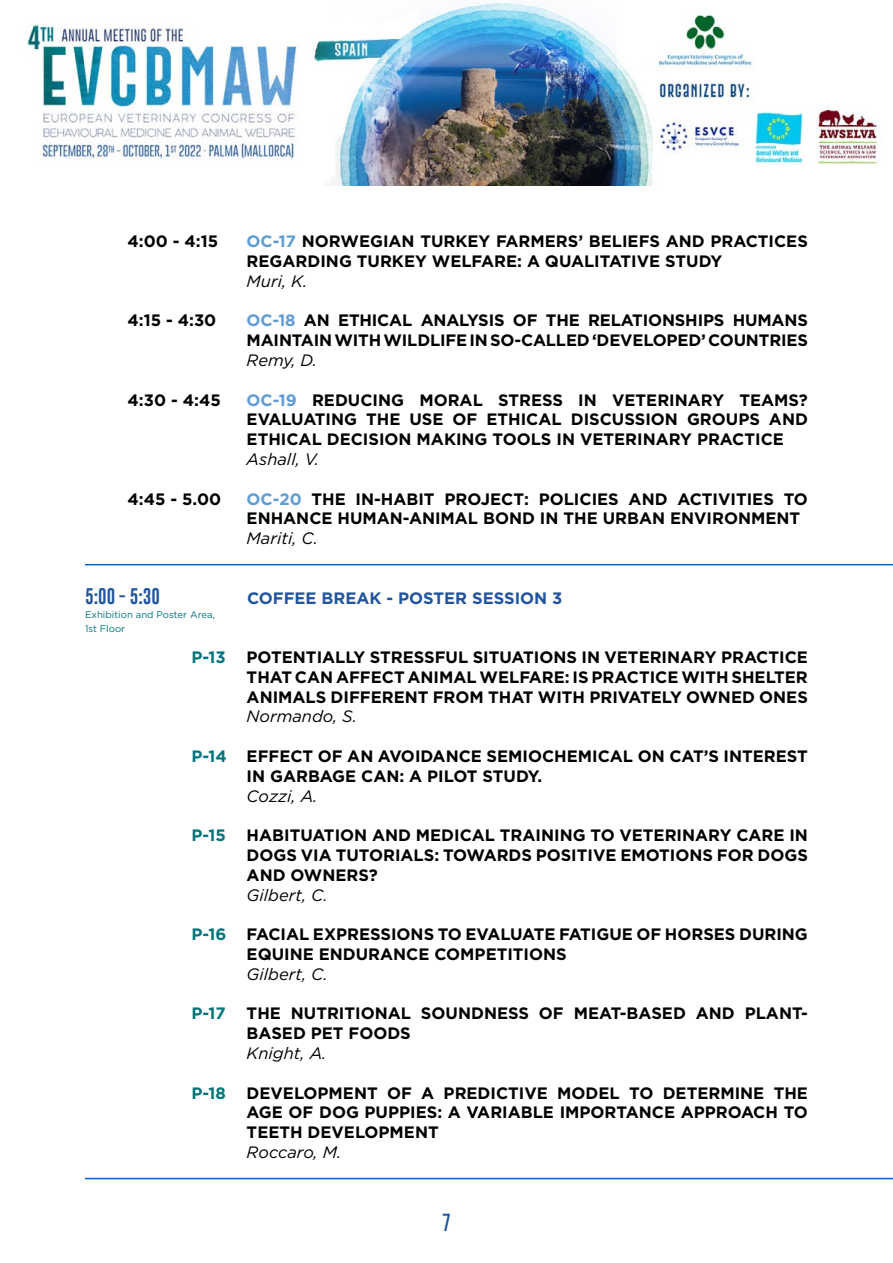
<style>
.page{position:relative;width:893px;height:1263px;background:#fff}
.page>*{position:absolute;margin:0;border:0;box-sizing:border-box;transform-origin:0 0}
.t1{font:100 18px "Gobold";color:#20549e}
.t2{font:700 16.5px/19.8px "Gotham";color:#000}
.t3{font:italic 16.5px "Gotham";color:#000}
.t4{font:700 16.5px "Gotham";color:#20549e}
.t5{font:700 16.5px "Gotham";color:#00757c}
.t6{font:16.5px "Gobold Extra 2";color:#20549e}
.t7{font:9.6px/13.8px "Gotham";color:#00757c}
.s1{color:#609cd3}
.s2{color:#00757c}
</style>
<div class="page">
<img style="left:26px;top:2px;width:853px;height:183px">
<hr style="left:85px;top:564px;width:808px;height:1px;background:#0563c1">
<hr style="left:85px;top:1178px;width:808px;height:1px;background:#0563c1">
<p class="t2" style="left:128px;top:231px;width:92px">4:00 - 4:15</p>
<p class="t2" style="left:247px;top:231px;width:563px"><span class="s1">OC-17</span> NORWEGIAN TURKEY FARMERS’ BELIEFS AND PRACTICES<br>REGARDING TURKEY WELFARE: A QUALITATIVE STUDY</p>
<p class="t3" style="left:247px;top:270px;width:62px">Muri, K.</p>
<p class="t2" style="left:128px;top:310px;width:90px">4:15 - 4:30</p>
<p class="t2" style="left:247px;top:310px;width:563px"><span class="s1">OC-18</span> AN ETHICAL ANALYSIS OF THE RELATIONSHIPS HUMANS<br>MAINTAIN WITH WILDLIFE IN SO-CALLED ‘DEVELOPED’ COUNTRIES</p>
<p class="t3" style="left:247px;top:349px;width:72px">Remy, D.</p>
<p class="t2" style="left:128px;top:390px;width:95px">4:30 - 4:45</p>
<p class="t2" style="left:247px;top:390px;width:563px;text-align:justify"><span class="s1">OC-19</span> REDUCING MORAL STRESS IN VETERINARY TEAMS?<br>EVALUATING THE USE OF ETHICAL DISCUSSION GROUPS AND ETHICAL DECISION MAKING TOOLS IN VETERINARY PRACTICE</p>
<p class="t3" style="left:247px;top:448px;width:74px">Ashall, V.</p>
<p class="t2" style="left:128px;top:489px;width:95px">4:45 - 5.00</p>
<p class="t2" style="left:247px;top:489px;width:563px"><span class="s1">OC-20</span> THE IN-HABIT PROJECT: POLICIES AND ACTIVITIES TO<br>ENHANCE HUMAN-ANIMAL BOND IN THE URBAN ENVIRONMENT</p>
<p class="t3" style="left:247px;top:528px;width:73px">Mariti, C.</p>
<p class="t6" style="left:85px;top:585px;width:76px">5:00 - 5:30</p>
<p class="t4" style="left:247px;top:587px;width:317px">COFFEE BREAK - POSTER SESSION 3</p>
<p class="t7" style="left:85px;top:607px;width:131px">Exhibition and Poster Area,<br>1st Floor</p>
<p class="t5" style="left:191px;top:646px;width:36px">P-13</p>
<p class="t2" style="left:247px;top:647px;width:563px;text-align:justify">POTENTIALLY STRESSFUL SITUATIONS IN VETERINARY PRACTICE THAT CAN AFFECT ANIMAL WELFARE: IS PRACTICE WITH SHELTER ANIMALS DIFFERENT FROM THAT WITH PRIVATELY OWNED ONES</p>
<p class="t3" style="left:247px;top:706px;width:112px">Normando, S.</p>
<p class="t2" style="left:247px;top:746px;width:563px;text-indent:-55px"><span class="s2">P-14</span> EFFECT OF AN AVOIDANCE SEMIOCHEMICAL ON CAT’S INTEREST<br>IN GARBAGE CAN: A PILOT STUDY.</p>
<p class="t3" style="left:247px;top:785px;width:72px">Cozzi, A.</p>
<p class="t5" style="left:191px;top:824px;width:36px">P-15</p>
<p class="t2" style="left:247px;top:825px;width:563px;text-align:justify">HABITUATION AND MEDICAL TRAINING TO VETERINARY CARE IN DOGS VIA TUTORIALS: TOWARDS POSITIVE EMOTIONS FOR DOGS AND OWNERS?</p>
<p class="t3" style="left:247px;top:884px;width:82px">Gilbert, C.</p>
<p class="t2" style="left:247px;top:924px;width:563px;text-indent:-55px"><span class="s2">P-16</span> FACIAL EXPRESSIONS TO EVALUATE FATIGUE OF HORSES DURING<br>EQUINE ENDURANCE COMPETITIONS</p>
<p class="t3" style="left:247px;top:963px;width:82px">Gilbert, C.</p>
<p class="t5" style="left:191px;top:1002px;width:36px">P-17</p>
<p class="t2" style="left:247px;top:1003px;width:563px">THE NUTRITIONAL SOUNDNESS OF MEAT-BASED AND PLANT-<br>BASED PET FOODS</p>
<p class="t3" style="left:247px;top:1042px;width:81px">Knight, A.</p>
<p class="t5" style="left:191px;top:1082px;width:36px">P-18</p>
<p class="t2" style="left:247px;top:1083px;width:563px;text-align:justify">DEVELOPMENT OF A PREDICTIVE MODEL TO DETERMINE THE AGE OF DOG PUPPIES: A VARIABLE IMPORTANCE APPROACH TO TEETH DEVELOPMENT</p>
<p class="t3" style="left:247px;top:1141px;width:96px">Roccaro, M.</p>
<p class="t1" style="left:442px;top:1211px;width:11px">7</p>
</div>
